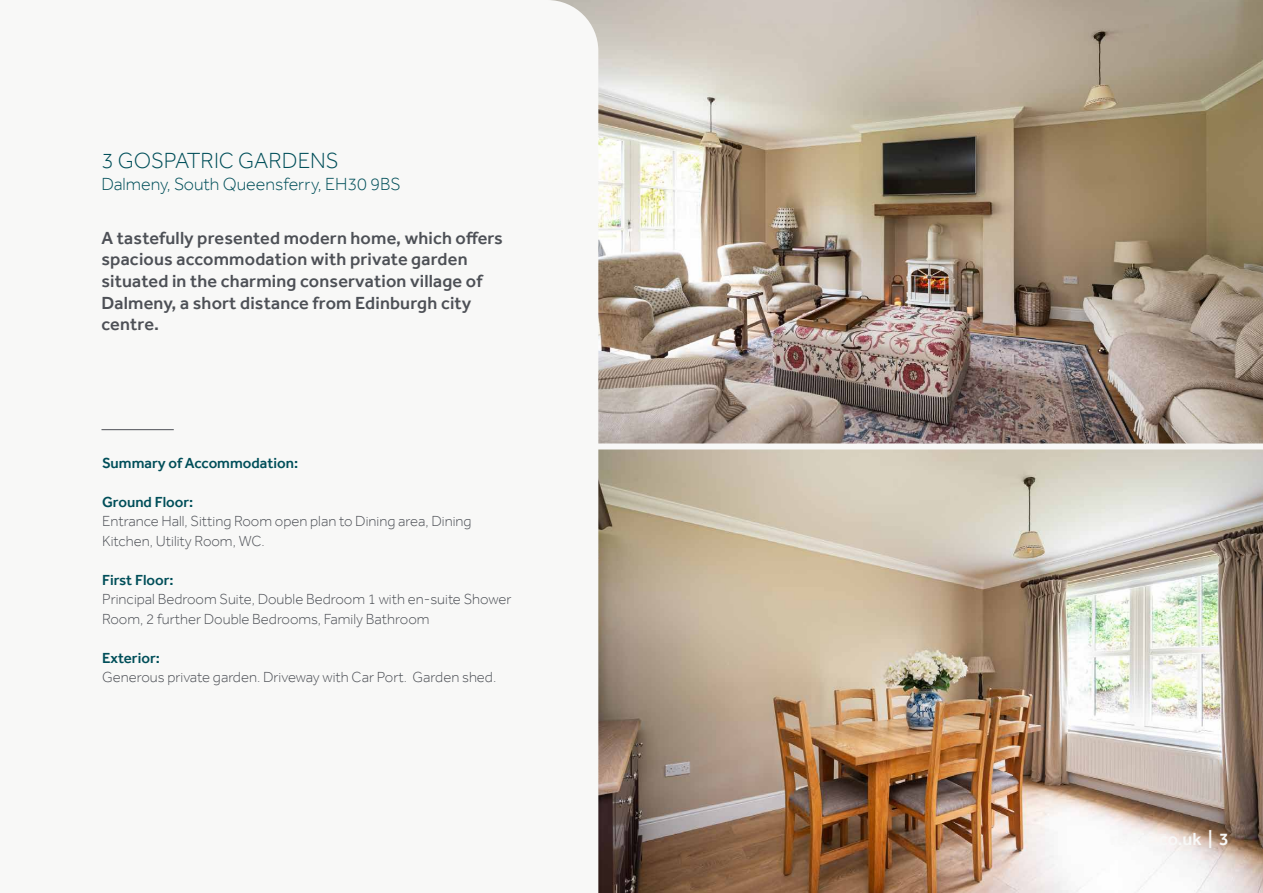
<style>
.page{position:relative;width:1263px;height:893px;background:#fff}
.page>*{position:absolute;margin:0;border:0;box-sizing:border-box;transform-origin:0 0}
.t1{font:300 22.5px "Effra";color:#004e59}
.t2{font:500 18px/21.6px "Effra";letter-spacing:.01em;color:#4d5056}
.t3{font:300 18px "Effra";color:#004e59}
.Paragraph_Style_4{font:300 15px/19.5px "Effra";color:#4d5056}
.Paragraph_Style_4-2{font:500 15px "Effra";color:#004e59}
</style>
<div class="page">
<img style="left:598px;top:0;width:665px;height:893px">
<hr style="left:101px;top:429px;width:73px;height:1px;background:#4d5056">
<div style="left:585px;top:443px;width:678px;height:6px;background:#f8f8f7"></div>
<p class="t1" style="left:101px;top:147px;width:239px">3 GOSPATRIC GARDENS</p>
<p class="t3" style="left:101px;top:173px;width:301px">Dalmeny, South Queensferry, EH30 9BS</p>
<p class="t2" style="left:101px;top:227px;width:403px">A tastefully presented modern home, which offers spacious accommodation with private garden situated in the charming conservation village of Dalmeny, a short distance from Edinburgh city centre.</p>
<p class="Paragraph_Style_4-2" style="left:102px;top:454px;width:198px">Summary of Accommodation:</p>
<p class="Paragraph_Style_4-2" style="left:102px;top:493px;width:93px">Ground Floor:</p>
<p class="Paragraph_Style_4" style="left:102px;top:511px;width:371px">Entrance Hall, Sitting Room open plan to Dining area, Dining<br>Kitchen, Utility Room, WC.</p>
<p class="Paragraph_Style_4-2" style="left:102px;top:571px;width:73px">First Floor:</p>
<p class="Paragraph_Style_4" style="left:102px;top:589px;width:411px">Principal Bedroom Suite, Double Bedroom 1 with en-suite Shower<br>Room, 2 further Double Bedrooms, Family Bathroom</p>
<p class="Paragraph_Style_4-2" style="left:102px;top:649px;width:59px">Exterior:</p>
<p class="Paragraph_Style_4" style="left:102px;top:667px;width:396px">Generous private garden. Driveway with Car Port. Garden shed.</p>
</div>
